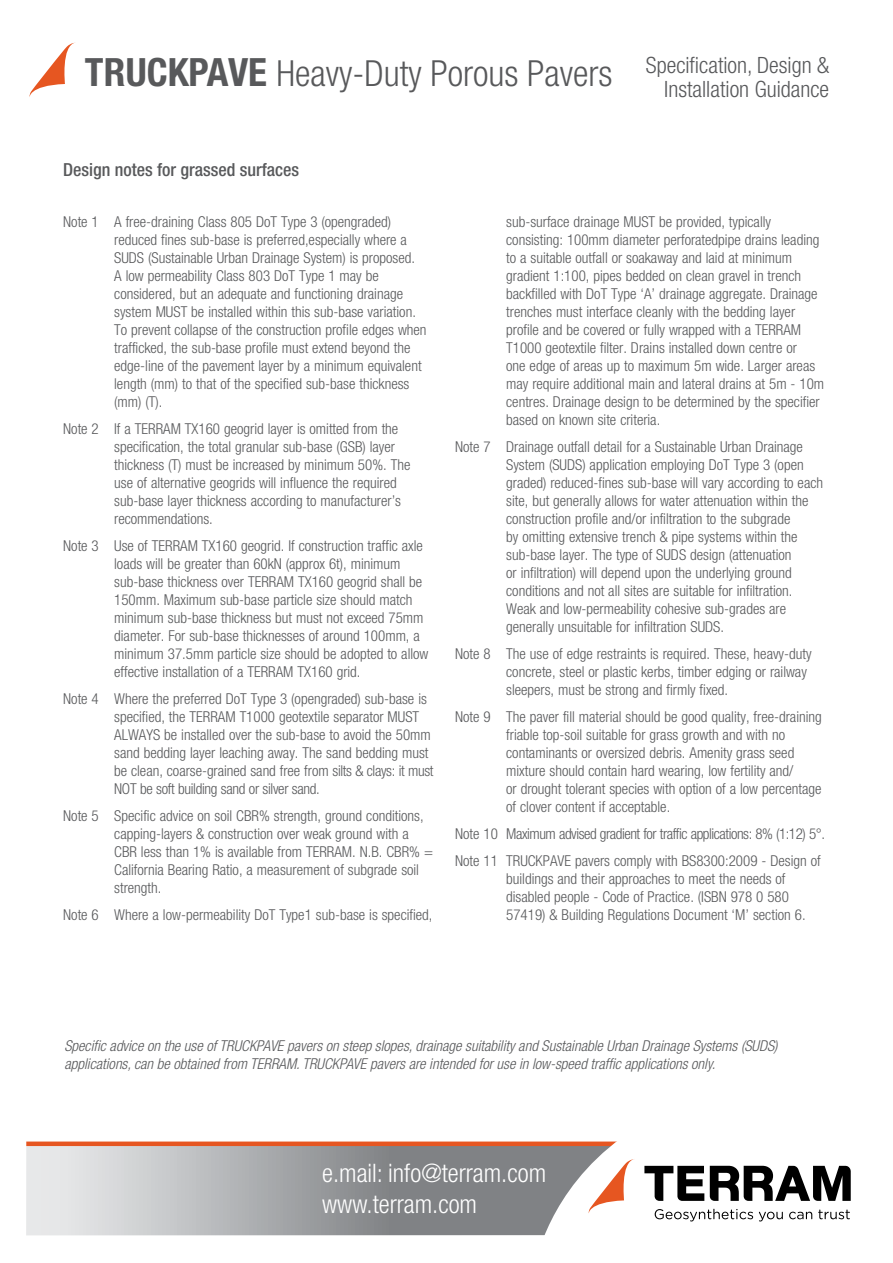
<style>
.page{position:relative;width:893px;height:1263px;background:#fff}
.page>*{position:absolute;margin:0;border:0;box-sizing:border-box;transform-origin:0 0}
.t1{font:300 condensed 36px "Helvetica Neue";color:#58595b}
.t2{font:300 condensed 25.5px/30.6px "Helvetica Neue";color:#fff}
.t3{font:300 condensed 22.5px "Helvetica Neue";color:#58595b}
.t4{font:500 condensed 18px "Helvetica Neue";color:#58595b}
.t5{font:300 condensed 15px/18px "Helvetica Neue";color:#58595b}
.t6{font:italic 300 condensed 15px/18px "Helvetica Neue";color:#58595b}
.s1{font-weight:700;font-size:39px}
</style>
<div class="page">
<svg style="left:29px;top:43px;width:45px;height:54px"></svg>
<svg style="left:26px;top:1146px;width:508px;height:89px;background:#a9abad"></svg>
<div style="left:0;top:1141px;width:753px;height:5px;background:#e65621"></div>
<svg style="left:534px;top:1141px;width:316px;height:95px"></svg>
<svg style="left:644px;top:1166px;width:60px;height:35px"></svg>
<svg style="left:710px;top:1166px;width:141px;height:35px"></svg>
<svg style="left:655px;top:1209px;width:98px;height:12px"></svg>
<svg style="left:759px;top:1212px;width:24px;height:9px"></svg>
<svg style="left:789px;top:1212px;width:23px;height:7px"></svg>
<svg style="left:818px;top:1209px;width:32px;height:10px"></svg>
<svg style="left:587px;top:1159px;width:48px;height:55px"></svg>
<div style="left:0;top:1136px;width:26px;height:126px;background:#fff"></div>
<h1 class="t1" style="left:85px;top:53px;width:746px"><span class="s1">TRUCKPAVE</span> Heavy-Duty Porous Pavers <sup>Specification,</sup> <sup>Design</sup> <sup>&amp;</sup></h1>
<h3 class="t3" style="left:664px;top:76px;width:166px">Installation Guidance</h3>
<p class="t4" style="left:63px;top:159px;width:237px">Design notes for grassed surfaces</p>
<p class="t5" style="left:114px;top:213px;width:314px;text-indent:-51px">Note 1 A free-draining Class 805 DoT Type 3 (opengraded) reduced fines sub-base is preferred,especially where a SUDS (Sustainable Urban Drainage System) is proposed.<br>A low permeability Class 803 DoT Type 1 may be considered, but an adequate and functioning drainage system MUST be installed within this sub-base variation.<br>To prevent collapse of the construction profile edges when trafficked, the sub-base profile must extend beyond the edge-line of the pavement layer by a minimum equivalent length (mm) to that of the specified sub-base thickness (mm) (T).</p>
<p class="t5" style="left:114px;top:420px;width:298px;text-indent:-51px">Note 2 If a TERRAM TX160 geogrid layer is omitted from the specification, the total granular sub-base (GSB) layer thickness (T) must be increased by minimum 50%. The use of alternative geogrids will influence the required sub-base layer thickness according to manufacturer’s recommendations.</p>
<p class="t5" style="left:114px;top:537px;width:316px;text-indent:-51px">Note 3 Use of TERRAM TX160 geogrid. If construction traffic axle loads will be greater than 60kN (approx 6t), minimum sub-base thickness over TERRAM TX160 geogrid shall be 150mm. Maximum sub-base particle size should match minimum sub-base thickness but must not exceed 75mm diameter. For sub-base thicknesses of around 100mm, a minimum 37.5mm particle size should be adopted to allow effective installation of a TERRAM TX160 grid.</p>
<p class="t5" style="left:114px;top:690px;width:321px;text-indent:-51px">Note 4 Where the preferred DoT Type 3 (opengraded) sub-base is specified, the TERRAM T1000 geotextile separator MUST ALWAYS be installed over the sub-base to avoid the 50mm sand bedding layer leaching away. The sand bedding must be clean, coarse-grained sand free from silts &amp; clays: it must NOT be soft building sand or silver sand.</p>
<p class="t5" style="left:114px;top:807px;width:320px;text-indent:-51px">Note 5 Specific advice on soil CBR% strength, ground conditions, capping-layers &amp; construction over weak ground with a CBR less than 1% is available from TERRAM. N.B. CBR% = California Bearing Ratio, a measurement of subgrade soil strength.</p>
<p class="t5" style="left:63px;top:906px;width:371px">Note 6 Where a low-permeability DoT Type1 sub-base is specified,</p>
<p class="t5" style="left:506px;top:213px;width:320px">sub-surface drainage MUST be provided, typically consisting: 100mm diameter perforatedpipe drains leading to a suitable outfall or soakaway and laid at minimum gradient 1:100, pipes bedded on clean gravel in trench backfilled with DoT Type ‘A’ drainage aggregate. Drainage trenches must interface cleanly with the bedding layer profile and be covered or fully wrapped with a TERRAM T1000 geotextile filter. Drains installed down centre or<br>one edge of areas up to maximum 5m wide. Larger areas may require additional main and lateral drains at 5m - 10m centres. Drainage design to be determined by the specifier based on known site criteria.</p>
<p class="t5" style="left:506px;top:438px;width:318px;text-indent:-51px">Note 7 Drainage outfall detail for a Sustainable Urban Drainage System (SUDS) application employing DoT Type 3 (open graded) reduced-fines sub-base will vary according to each site, but generally allows for water attenuation within the construction profile and/or infiltration to the subgrade<br>by omitting extensive trench &amp; pipe systems within the sub-base layer. The type of SUDS design (attenuation<br>or infiltration) will depend upon the underlying ground conditions and not all sites are suitable for infiltration.<br>Weak and low-permeability cohesive sub-grades are generally unsuitable for infiltration SUDS.</p>
<p class="t5" style="left:506px;top:645px;width:307px;text-indent:-51px">Note 8 The use of edge restraints is required. These, heavy-duty concrete, steel or plastic kerbs, timber edging or railway sleepers, must be strong and firmly fixed.</p>
<p class="t5" style="left:506px;top:708px;width:317px;text-indent:-51px">Note 9 The paver fill material should be good quality, free-draining friable top-soil suitable for grass growth and with no contaminants or oversized debris. Amenity grass seed mixture should contain hard wearing, low fertility and/<br>or drought tolerant species with option of a low percentage of clover content if acceptable.</p>
<p class="t5" style="left:455px;top:820px;width:371px;line-height:27px">Note 10 Maximum advised gradient for traffic applications: 8% (1:12) 5°.<br>Note 11 TRUCKPAVE pavers comply with BS8300:2009 - Design of</p>
<p class="t5" style="left:506px;top:870px;width:301px">buildings and their approaches to meet the needs of disabled people - Code of Practice. (ISBN 978 0 580<br>57419) &amp; Building Regulations Document ‘M’ section 6.</p>
<p class="t6" style="left:64px;top:1037px;width:715px">Specific advice on the use of TRUCKPAVE pavers on steep slopes, drainage suitability and Sustainable Urban Drainage Systems (SUDS) applications, can be obtained from TERRAM. TRUCKPAVE pavers are intended for use in low-speed traffic applications only.</p>
<h2 class="t2" style="left:322px;top:1158px;width:225px">e.mail: info@terram.com www.terram.com</h2>
</div>
